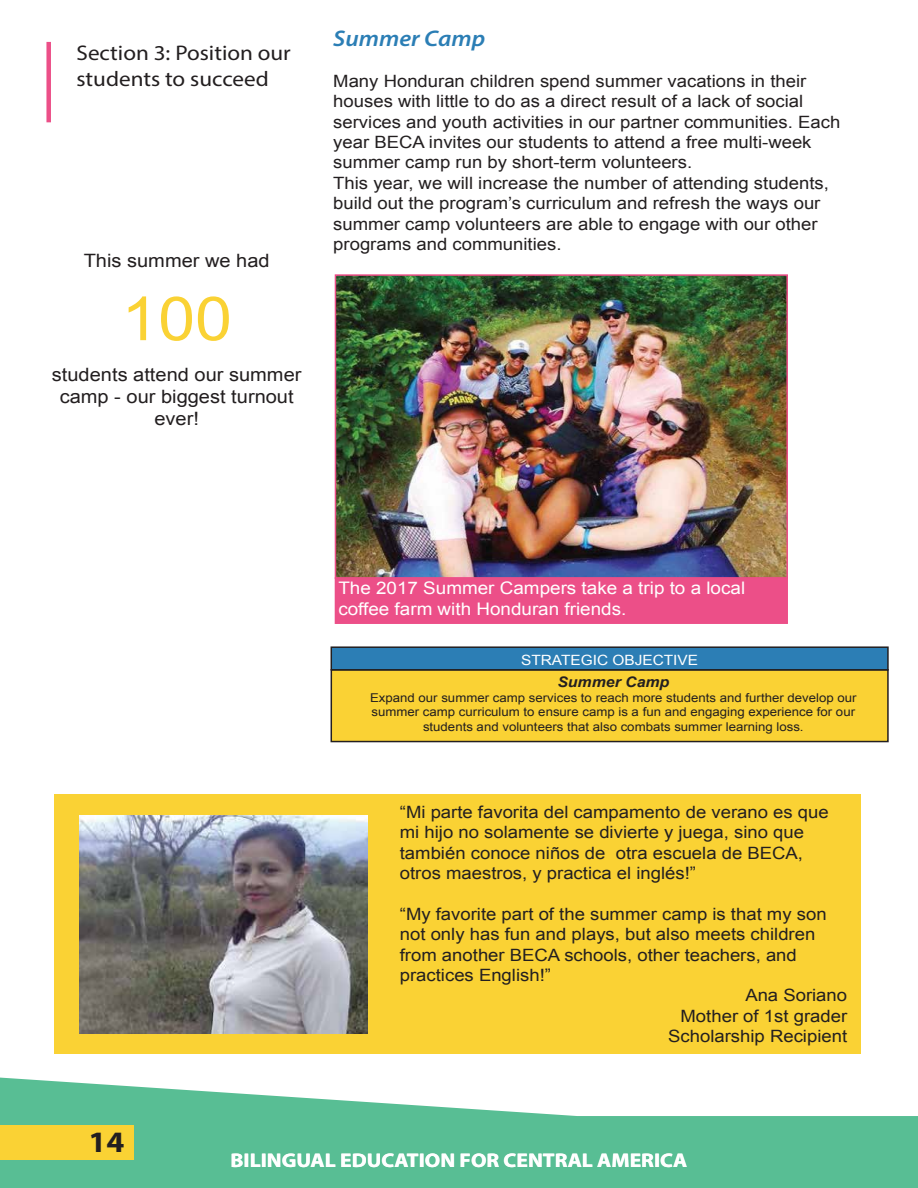
<style>
.page{position:relative;width:918px;height:1188px;background:#fff}
.page>*{position:absolute;margin:0;border:0;box-sizing:border-box;transform-origin:0 0}
.t1{font:60.9px "Arial";color:#fad234;scale:1.09 1}
.t2{font:700 29.7px "Myriad Pro";color:#231f20;scale:1.09 1}
.t3{font:italic 600 22.65px "Myriad Pro";color:#2b7eb5;scale:1.09 1}
.t4{font:21.3px/25.5px "Myriad Pro";color:#231f20;scale:1.09 1}
.t5{font:700 19.8px "Myriad Pro";color:#fff;scale:1.09 1}
.t6{font:18.45px/22px "Arial";color:#231f20;text-align:center;scale:1.09 1}
.t7{font:17.25px/20.9px "Arial";color:#fff;scale:1.09 1}
.t8{font:16.95px/20.4px "Arial";color:#231f20;scale:1.09 1}
.t9{font:italic 700 14.55px "Arial";color:#231f20;scale:1.09 1}
.t10{font:14.1px "Arial";color:#fff;scale:1.09 1}
.t11{font:12.15px/14.5px "Arial";color:#231f20;text-align:center;scale:1.09 1}
</style>
<div class="page">
<div style="left:46px;top:42px;width:5px;height:80px;background:#ec4f88"></div>
<div style="left:331px;top:670px;width:557px;height:72px;background:#fad234"></div>
<div style="left:331px;top:669px;width:558px;height:73px;border:2px solid #231f20"></div>
<div style="left:331px;top:646px;width:558px;height:25px;background:#2c7eb5;border:2px solid #231f20"></div>
<div style="left:54px;top:795px;width:806px;height:259px;background:#fad234"></div>
<img style="left:79px;top:815px;width:289px;height:219px">
<img style="left:338px;top:277px;width:447px;height:299px">
<div style="left:335px;top:577px;width:453px;height:47px;background:#ec4f88"></div>
<div style="left:335px;top:274px;width:453px;height:305px;border:2px solid #ec4f88"></div>
<svg style="left:0;top:1078px;width:918px;height:110px;fill:#58be94"></svg>
<div style="left:0;top:1126px;width:133px;height:34px;background:#fad234"></div>
<p class="t4" style="left:76px;top:40px;width:198px">Section 3: Position our students to succeed</p>
<p class="t6" style="left:84px;top:250px;width:172px">This summer we had</p>
<h1 class="t1" style="left:121px;top:279px;width:103px">100</h1>
<p class="t6" style="left:52px;top:364px;width:230px">students attend our summer camp - our biggest turnout ever!</p>
<h3 class="t3" style="left:333px;top:24px;width:141px">Summer Camp</h3>
<p class="t8" style="left:333px;top:71px;width:467px">Many Honduran children spend summer vacations in their houses with little to do as a direct result of a lack of social services and youth activities in our partner communities. Each year BECA invites our students to attend a free multi-week summer camp run by short-term volunteers.<br>This year, we will increase the number of attending students, build out the program’s curriculum and refresh the ways our summer camp volunteers are able to engage with our other programs and communities.</p>
<p class="t7" style="left:338px;top:578px;width:375px">The 2017 Summer Campers take a trip to a local coffee farm with Honduran friends.</p>
<p class="t10" style="left:521px;top:651px;width:164px">STRATEGIC OBJECTIVE</p>
<p class="t9" style="left:557px;top:673px;width:104px">Summer Camp</p>
<p class="t11" style="left:370px;top:690px;width:448px">Expand our summer camp services to reach more students and further develop our summer camp curriculum to ensure camp is a fun and engaging experience for our students and volunteers that also combats summer learning loss.</p>
<p class="t8" style="left:400px;top:802px;width:395px">“Mi parte favorita del campamento de verano es que mi hijo no solamente se divierte y juega, sino que también conoce niños de otra escuela de BECA, otros maestros, y practica el inglés!”</p>
<p class="t8" style="left:400px;top:904px;width:393px">“My favorite part of the summer camp is that my son</p>
<p class="t8" style="left:400px;top:924px;width:383px">not only has fun and plays, but also meets children</p>
<p class="t8" style="left:400px;top:945px;width:366px">from another BECA schools, other teachers, and</p>
<p class="t8" style="left:400px;top:965px;width:140px">practices English!”</p>
<p class="t8" style="left:745px;top:985px;width:95px">Ana Soriano</p>
<p class="t8" style="left:681px;top:1006px;width:154px">Mother of 1st grader</p>
<p class="t8" style="left:668px;top:1026px;width:166px">Scholarship Recipient</p>
<h2 class="t2" style="left:89px;top:1123px;width:34px">14</h2>
<p class="t5" style="left:231px;top:1148px;width:421px">BILINGUAL EDUCATION FOR CENTRAL AMERICA</p>
<p class="t5" style="left:231px;top:1150px;width:421px">BILINGUAL EDUCATION FOR CENTRAL AMERICA</p>
</div>
